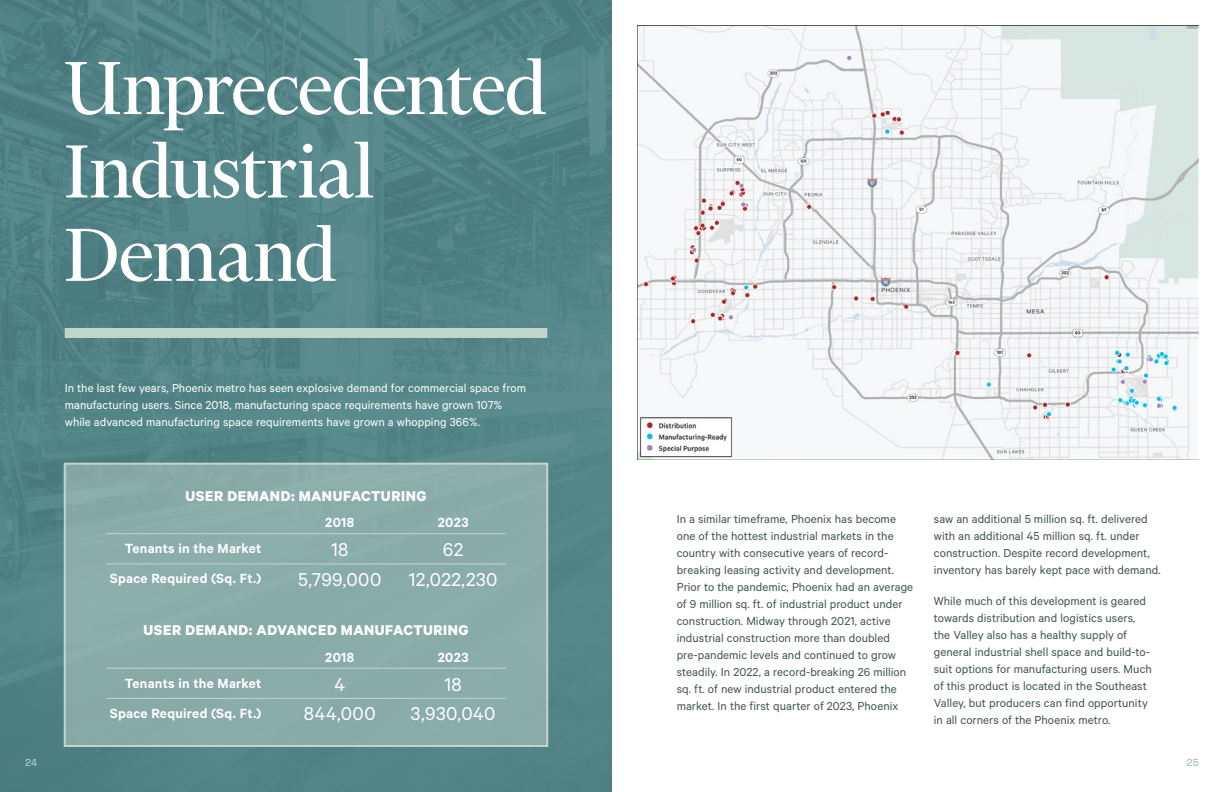
<style>
.page{position:relative;width:1224px;height:792px;background:#fff}
.page>*{position:absolute;margin:0;border:0;box-sizing:border-box;transform-origin:0 0}
.t1{font:85.8px/83.4px "Financier Display";letter-spacing:-.005em;color:#fff}
.t2{font:21px "Calibre";letter-spacing:.02em;color:#fff}
.t3{font:700 16px "Calibre";letter-spacing:.035em;color:#fff}
.t4{font:600 15px/30px "Calibre";letter-spacing:.015em;color:#fff;text-align:right}
.t5{font:13px/17px "Calibre";letter-spacing:.005em;color:#415255}
.t6{font:13px/17px "Calibre";letter-spacing:.005em;color:#fff}
.t7{font:10px "Space Mono";color:#c1d6cb}
.t8{font:10px "Space Mono";color:#94b4b7}
</style>
<div class="page">
<img style="left:0;top:0;width:612px;height:792px">
<img style="left:637px;top:25px;width:562px;height:434px">
<div style="left:65px;top:464px;width:482px;height:282px;background:#89aca8"></div>
<div style="left:64px;top:463px;width:484px;height:284px;border:2px solid #c1d6cb"></div>
<div style="left:65px;top:328px;width:482px;height:10px;background:#c1d6cb"></div>
<hr style="left:106px;top:563px;width:400px;height:1px;background:#c1d6cb">
<hr style="left:106px;top:698px;width:400px;height:1px;background:#c1d6cb">
<hr style="left:106px;top:533px;width:400px;height:1px;background:#c1d6cb">
<hr style="left:106px;top:668px;width:400px;height:1px;background:#c1d6cb">
<h1 class="t1" style="left:65px;top:46px;width:483px">Unprecedented<br>Industrial<br>Demand</h1>
<p class="t6" style="left:65px;top:379px;width:463px">In the last few years, Phoenix metro has seen explosive demand for commercial space from manufacturing users. Since 2018, manufacturing space requirements have grown 107% while advanced manufacturing space requirements have grown a whopping 366%.</p>
<p class="t3" style="left:186px;top:487px;width:242px">USER DEMAND: MANUFACTURING</p>
<p class="t4" style="left:325px;top:507px;width:31px">2018</p>
<p class="t4" style="left:438px;top:507px;width:32px">2023</p>
<p class="t4" style="left:110px;top:533px;width:153px">Tenants in the Market<br>Space Required (Sq. Ft.)</p>
<h2 class="t2" style="left:331px;top:538px;width:19px">18</h2>
<h2 class="t2" style="left:298px;top:567px;width:85px">5,799,000</h2>
<h2 class="t2" style="left:443px;top:538px;width:22px">62</h2>
<h2 class="t2" style="left:409px;top:567px;width:90px">12,022,230</h2>
<p class="t3" style="left:143px;top:620px;width:327px">USER DEMAND: ADVANCED MANUFACTURING</p>
<p class="t4" style="left:110px;top:667px;width:153px">Tenants in the Market<br>Space Required (Sq. Ft.)</p>
<p class="t4" style="left:325px;top:642px;width:31px">2018</p>
<p class="t4" style="left:438px;top:642px;width:32px">2023</p>
<h2 class="t2" style="left:334px;top:672px;width:12px">4</h2>
<h2 class="t2" style="left:444px;top:672px;width:19px">18</h2>
<h2 class="t2" style="left:304px;top:701px;width:73px">844,000</h2>
<h2 class="t2" style="left:411px;top:701px;width:86px">3,930,040</h2>
<p class="t5" style="left:677px;top:510px;width:238px">In a similar timeframe, Phoenix has become one of the hottest industrial markets in the country with consecutive years of record&shy;breaking leasing activity and development.<br>Prior to the pandemic, Phoenix had an average of 9 million sq. ft. of industrial product under construction. Midway through 2021, active industrial construction more than doubled pre-pandemic levels and continued to grow steadily. In 2022, a record-breaking 26 million sq. ft. of new industrial product entered the market. In the first quarter of 2023, Phoenix</p>
<p class="t5" style="left:934px;top:510px;width:228px">saw an additional 5 million sq. ft. delivered with an additional 45 million sq. ft. under construction. Despite record development, inventory has barely kept pace with demand.</p>
<p class="t5" style="left:934px;top:592px;width:220px">While much of this development is geared towards distribution and logistics users, the Valley also has a healthy supply of general industrial shell space and build-to&shy;suit options for manufacturing users. Much of this product is located in the Southeast Valley, but producers can find opportunity in all corners of the Phoenix metro.</p>
<p class="t7" style="left:25px;top:756px;width:14px">24</p>
<p class="t8" style="left:1187px;top:756px;width:14px">25</p>
</div>
